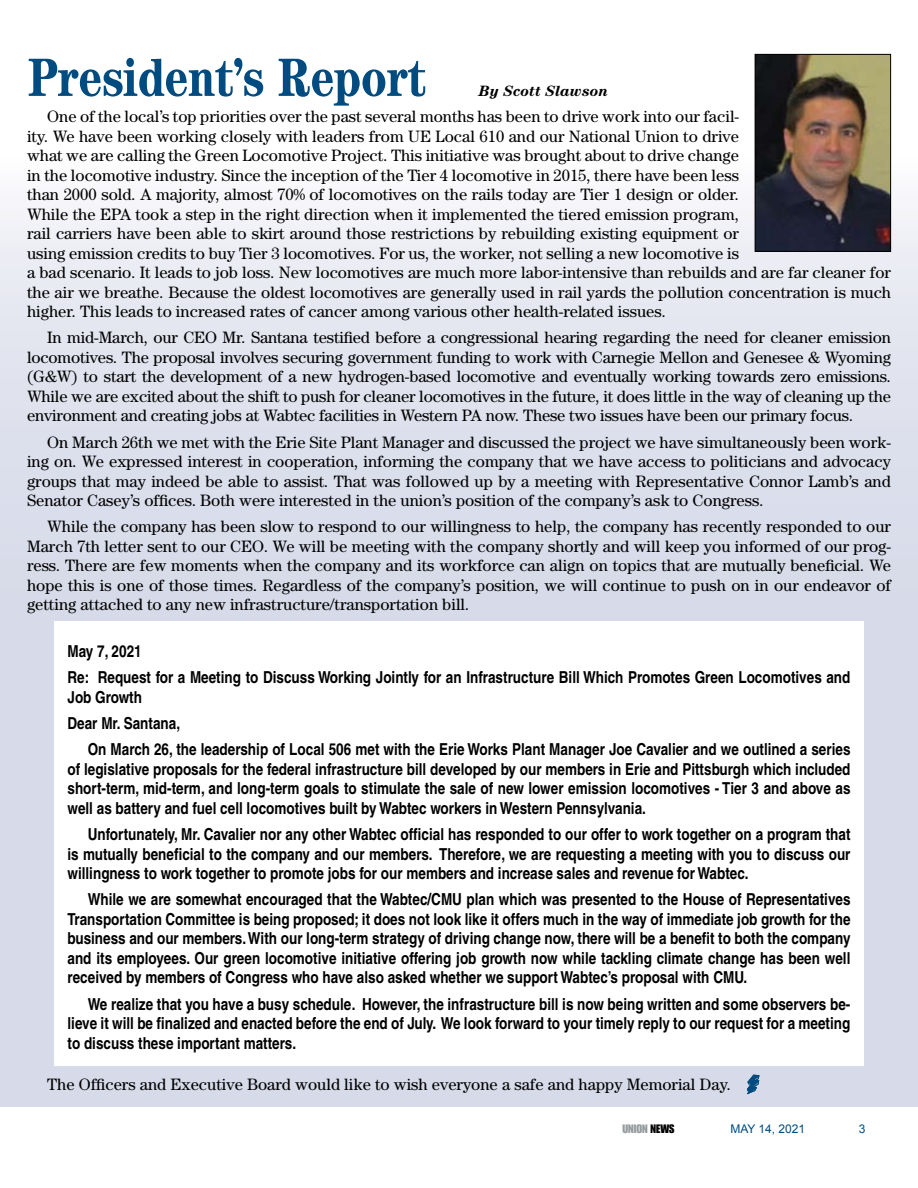
<style>
.page{position:relative;width:918px;height:1188px;background:#fff}
.page>*{position:absolute;margin:0;border:0;box-sizing:border-box;transform-origin:0 0}
.t1{font:700 condensed 54px "Century";color:#004c81}
.t2{font:16.5px/19.5px "Century";color:#000;text-align:justify}
.t3{font:700 condensed 16.5px/19.5px "Helvetica";color:#000;text-align:justify}
.t4{font:italic 700 15px "Century";color:#000}
.t5{font:12px "Arial";color:#004c81}
.t6{font:12px "Impact";color:#959c9d}
.s1{color:#000}
</style>
<div class="page">
<div style="left:0;top:0;width:918px;height:1107px;background:linear-gradient(to bottom,#f8f8fb,#cad0e3)"></div>
<svg style="left:28px;top:57px;width:236px;height:40px"></svg>
<svg style="left:278px;top:58px;width:148px;height:48px"></svg>
<svg style="left:747px;top:1075px;width:12px;height:19px"></svg>
<img style="left:757px;top:56px;width:132px;height:194px">
<div style="left:755px;top:54px;width:136px;height:198px;border:1px solid #000"></div>
<div style="left:54px;top:621px;width:810px;height:444px;background:#fff"></div>
<h1 class="t1" style="left:27px;top:45px;width:400px">President’s Report</h1>
<p class="t4" style="left:479px;top:82px;width:131px">By Scott Slawson</p>
<p class="t2" style="left:27px;top:106px;width:866px;text-align:left;text-indent:20px">One of the local’s top priorities over the past several months has been to drive work into our facil-<br>ity. We have been working closely with leaders from UE Local 610 and our National Union to drive<br>what we are calling the Green Locomotive Project. This initiative was brought about to drive change<br>in the locomotive industry. Since the inception of the Tier 4 locomotive in 2015, there have been less<br>than 2000 sold. A majority, almost 70% of locomotives on the rails today are Tier 1 design or older.<br>While the EPA took a step in the right direction when it implemented the tiered emission program,<br>rail carriers have been able to skirt around those restrictions by rebuilding existing equipment or<br>using emission credits to buy Tier 3 locomotives. For us, the worker, not selling a new locomotive is<br>a bad scenario. It leads to job loss. New locomotives are much more labor-intensive than rebuilds and are far cleaner for the air we breathe. Because the oldest locomotives are generally used in rail yards the pollution concentration is much higher. This leads to increased rates of cancer among various other health-related issues.</p>
<p class="t2" style="left:27px;top:328px;width:866px;text-indent:20px">In mid-March, our CEO Mr. Santana testified before a congressional hearing regarding the need for cleaner emission locomotives. The proposal involves securing government funding to work with Carnegie Mellon and Genesee &amp; Wyoming (G&amp;W) to start the development of a new hydrogen-based locomotive and eventually working towards zero emissions.<br>While we are excited about the shift to push for cleaner locomotives in the future, it does little in the way of cleaning up the environment and creating jobs at Wabtec facilities in Western PA now. These two issues have been our primary focus.</p>
<p class="t2" style="left:27px;top:432px;width:866px;text-indent:20px">On March 26th we met with the Erie Site Plant Manager and discussed the project we have simultaneously been work&shy;ing on. We expressed interest in cooperation, informing the company that we have access to politicians and advocacy groups that may indeed be able to assist. That was followed up by a meeting with Representative Connor Lamb’s and Senator Casey’s offices. Both were interested in the union’s position of the company’s ask to Congress.</p>
<p class="t2" style="left:27px;top:517px;width:866px;text-indent:20px">While the company has been slow to respond to our willingness to help, the company has recently responded to our March 7th letter sent to our CEO. We will be meeting with the company shortly and will keep you informed of our prog&shy;ress. There are few moments when the company and its workforce can align on topics that are mutually beneficial. We hope this is one of those times. Regardless of the company’s position, we will continue to push on in our endeavor of getting attached to any new infrastructure/transportation bill.</p>
<p class="t3" style="left:68px;top:638px;width:784px;line-height:26.2px">May 7, 2021<br>Re: Request for a Meeting to Discuss Working Jointly for an Infrastructure Bill Which Promotes Green Locomotives and</p>
<p class="t3" style="left:68px;top:687px;width:76px">Job Growth</p>
<p class="t3" style="left:68px;top:713px;width:114px">Dear Mr. Santana,</p>
<p class="t3" style="left:88px;top:740px;width:764px">On March 26, the leadership of Local 506 met with the Erie Works Plant Manager Joe Cavalier and we outlined a series</p>
<p class="t3" style="left:68px;top:759px;width:785px">of legislative proposals for the federal infrastructure bill developed by our members in Erie and Pittsburgh which included short-term, mid-term, and long-term goals to stimulate the sale of new lower emission locomotives - Tier 3 and above as well as battery and fuel cell locomotives built by Wabtec workers in Western Pennsylvania.</p>
<p class="t3" style="left:68px;top:824px;width:785px;text-indent:20px">Unfortunately, Mr. Cavalier nor any other Wabtec official has responded to our offer to work together on a program that is mutually beneficial to the company and our members. Therefore, we are requesting a meeting with you to discuss our willingness to work together to promote jobs for our members and increase sales and revenue for Wabtec.</p>
<p class="t3" style="left:68px;top:890px;width:785px;text-indent:20px">While we are somewhat encouraged that the Wabtec/CMU plan which was presented to the House of Representatives Transportation Committee is being proposed; it does not look like it offers much in the way of immediate job growth for the business and our members. With our long-term strategy of driving change now, there will be a benefit to both the company and its employees. Our green locomotive initiative offering job growth now while tackling climate change has been well received by members of Congress who have also asked whether we support Wabtec’s proposal with CMU.</p>
<p class="t3" style="left:68px;top:994px;width:784px;text-indent:20px">We realize that you have a busy schedule. However, the infrastructure bill is now being written and some observers be&shy;lieve it will be finalized and enacted before the end of July. We look forward to your timely reply to our request for a meeting to discuss these important matters.</p>
<p class="t2" style="left:47px;top:1075px;width:685px">The Officers and Executive Board would like to wish everyone a safe and happy Memorial Day.</p>
<p class="t6" style="left:622px;top:1122px;width:54px">UNION <span class="s1">NEWS</span></p>
<p class="t5" style="left:730px;top:1121px;width:76px">MAY 14, 2021</p>
<p class="t5" style="left:859px;top:1121px;width:8px">3</p>
</div>
